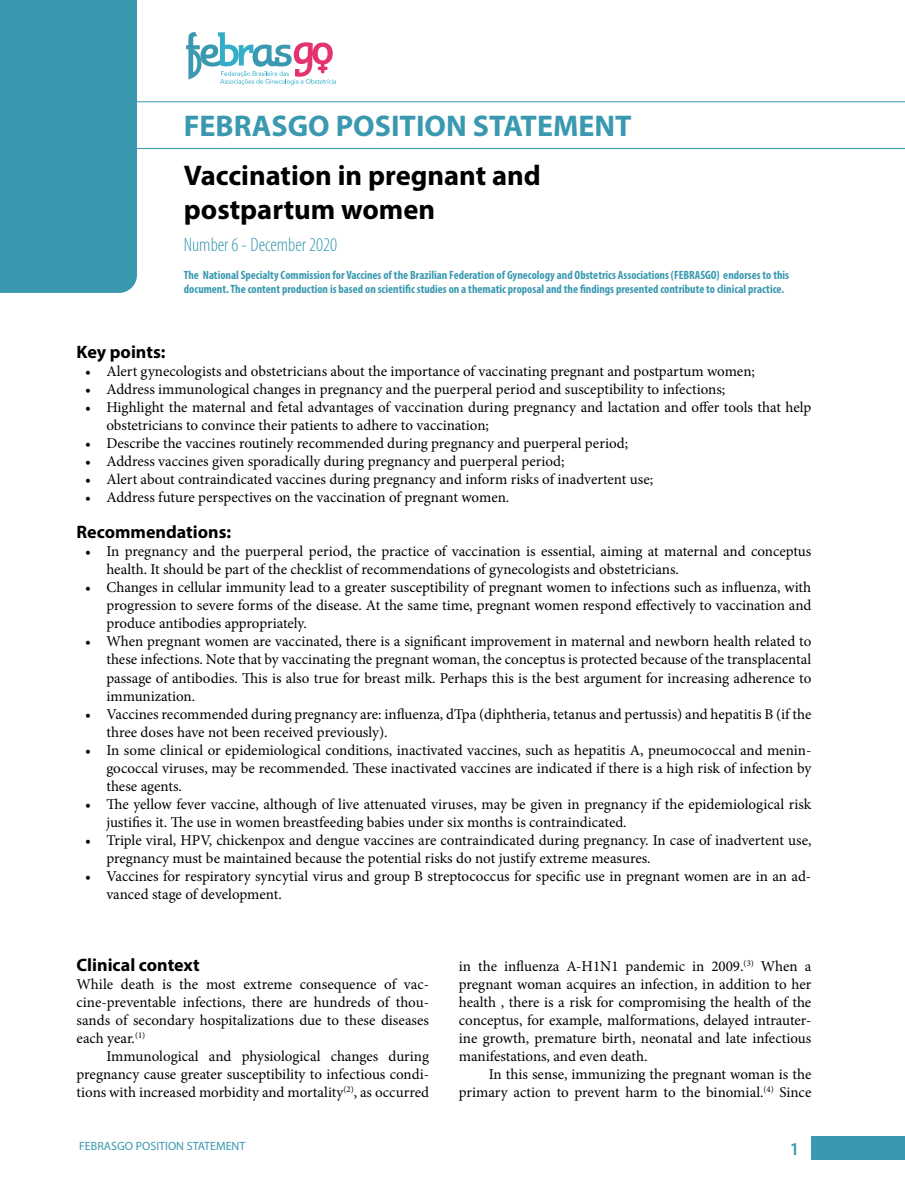
<style>
.page{position:relative;width:905px;height:1202px;background:#fff}
.page>*{position:absolute;margin:0;border:0;box-sizing:border-box;transform-origin:0 0}
.t1{font:700 30px "Myriad Pro";color:#3a99b0}
.t2{font:700 28.5px/34.2px "Myriad Pro";color:#000}
.t3{font:300 condensed 19.5px "Myriad Pro";color:#3a99b0}
.t4{font:700 18px "Myriad Pro";color:#000}
.t5{font:600 18px "Myriad Pro";color:#3a99b0}
.t6{font:15px/18px "Minion Pro";color:#000}
.t7{font:700 condensed 12px/14.4px "Myriad Pro";color:#3a99b0}
.t8{font:12px "Myriad Pro";color:#3a99b0}
</style>
<div class="page">
<div style="left:811px;top:1135px;width:93px;height:23px;background:#3a99b0"></div>
<svg style="left:0;top:0;width:904px;height:293px"></svg>
<h1 class="t1" style="left:184px;top:106px;width:449px">FEBRASGO POSITION STATEMENT</h1>
<h2 class="t2" style="left:184px;top:157px;width:358px">Vaccination in pregnant and postpartum women</h2>
<h3 class="t3" style="left:184px;top:233px;width:155px">Number 6 - December 2020</h3>
<p class="t7" style="left:184px;top:267px;width:606px">The National Specialty Commission for Vaccines of the Brazilian Federation of Gynecology and Obstetrics Associations (FEBRASGO) endorses to this document. The content production is based on scientific studies on a thematic proposal and the findings presented contribute to clinical practice.</p>
<p class="t4" style="left:77px;top:340px;width:90px">Key points:</p>
<p class="t6" style="left:85px;top:362px;width:671px">• Alert gynecologists and obstetricians about the importance of vaccinating pregnant and postpartum women;</p>
<p class="t6" style="left:85px;top:380px;width:641px">• Address immunological changes in pregnancy and the puerperal period and susceptibility to infections;</p>
<p class="t6" style="left:106px;top:398px;width:706px;text-indent:-21px">• Highlight the maternal and fetal advantages of vaccination during pregnancy and lactation and offer tools that help obstetricians to convince their patients to adhere to vaccination;</p>
<p class="t6" style="left:85px;top:434px;width:544px">• Describe the vaccines routinely recommended during pregnancy and puerperal period;</p>
<p class="t6" style="left:85px;top:452px;width:481px">• Address vaccines given sporadically during pregnancy and puerperal period;</p>
<p class="t6" style="left:85px;top:470px;width:569px">• Alert about contraindicated vaccines during pregnancy and inform risks of inadvertent use;</p>
<p class="t6" style="left:85px;top:488px;width:425px">• Address future perspectives on the vaccination of pregnant women.</p>
<p class="t4" style="left:77px;top:520px;width:156px">Recommendations:</p>
<p class="t6" style="left:106px;top:542px;width:706px;text-indent:-21px">• In pregnancy and the puerperal period, the practice of vaccination is essential, aiming at maternal and conceptus health. It should be part of the checklist of recommendations of gynecologists and obstetricians.</p>
<p class="t6" style="left:106px;top:578px;width:706px;text-align:justify;text-indent:-21px">• Changes in cellular immunity lead to a greater susceptibility of pregnant women to infections such as influenza, with progression to severe forms of the disease. At the same time, pregnant women respond effectively to vaccination and produce antibodies appropriately.</p>
<p class="t6" style="left:106px;top:632px;width:706px;text-align:justify;text-indent:-21px">• When pregnant women are vaccinated, there is a significant improvement in maternal and newborn health related to these infections. Note that by vaccinating the pregnant woman, the conceptus is protected because of the transplacental passage of antibodies. This is also true for breast milk. Perhaps this is the best argument for increasing adherence to immunization.</p>
<p class="t6" style="left:106px;top:704px;width:706px;text-indent:-21px">• Vaccines recommended during pregnancy are: influenza, dTpa (diphtheria, tetanus and pertussis) and hepatitis B (if the three doses have not been received previously).</p>
<p class="t6" style="left:106px;top:740px;width:706px;text-align:justify;text-indent:-21px">• In some clinical or epidemiological conditions, inactivated vaccines, such as hepatitis A, pneumococcal and menin&shy;gococcal viruses, may be recommended. These inactivated vaccines are indicated if there is a high risk of infection by these agents.</p>
<p class="t6" style="left:106px;top:794px;width:706px;text-indent:-21px">• The yellow fever vaccine, although of live attenuated viruses, may be given in pregnancy if the epidemiological risk justifies it. The use in women breastfeeding babies under six months is contraindicated.</p>
<p class="t6" style="left:106px;top:830px;width:706px;text-indent:-21px">• Triple viral, HPV, chickenpox and dengue vaccines are contraindicated during pregnancy. In case of inadvertent use, pregnancy must be maintained because the potential risks do not justify extreme measures.</p>
<p class="t6" style="left:106px;top:866px;width:706px;text-indent:-21px">• Vaccines for respiratory syncytial virus and group B streptococcus for specific use in pregnant women are in an ad&shy;vanced stage of development.</p>
<p class="t4" style="left:77px;top:952px;width:125px">Clinical context</p>
<p class="t6" style="left:77px;top:974px;width:354px;text-align:justify">While death is the most extreme consequence of vac&shy;cine-preventable infections, there are hundreds of thou&shy;sands of secondary hospitalizations due to these diseases each year.<sup>(1)</sup></p>
<p class="t6" style="left:77px;top:1046px;width:354px;text-align:justify;text-indent:30px">Immunological and physiological changes during pregnancy cause greater susceptibility to infectious condi&shy;tions with increased morbidity and mortality<sup>(2)</sup>, as occurred</p>
<p class="t6" style="left:459px;top:956px;width:354px;text-align:justify">in the influenza A-H1N1 pandemic in 2009.<sup>(3)</sup> When a pregnant woman acquires an infection, in addition to her health , there is a risk for compromising the health of the conceptus, for example, malformations, delayed intrauter&shy;ine growth, premature birth, neonatal and late infectious manifestations, and even death.</p>
<p class="t6" style="left:459px;top:1064px;width:354px;text-align:right">In this sense, immunizing the pregnant woman is the primary action to prevent harm to the binomial.<sup>(4)</sup> Since</p>
<p class="t8" style="left:79px;top:1138px;width:168px">FEBRASGO POSITION STATEMENT</p>
<p class="t5" style="left:789px;top:1137px;width:11px">1</p>
</div>
